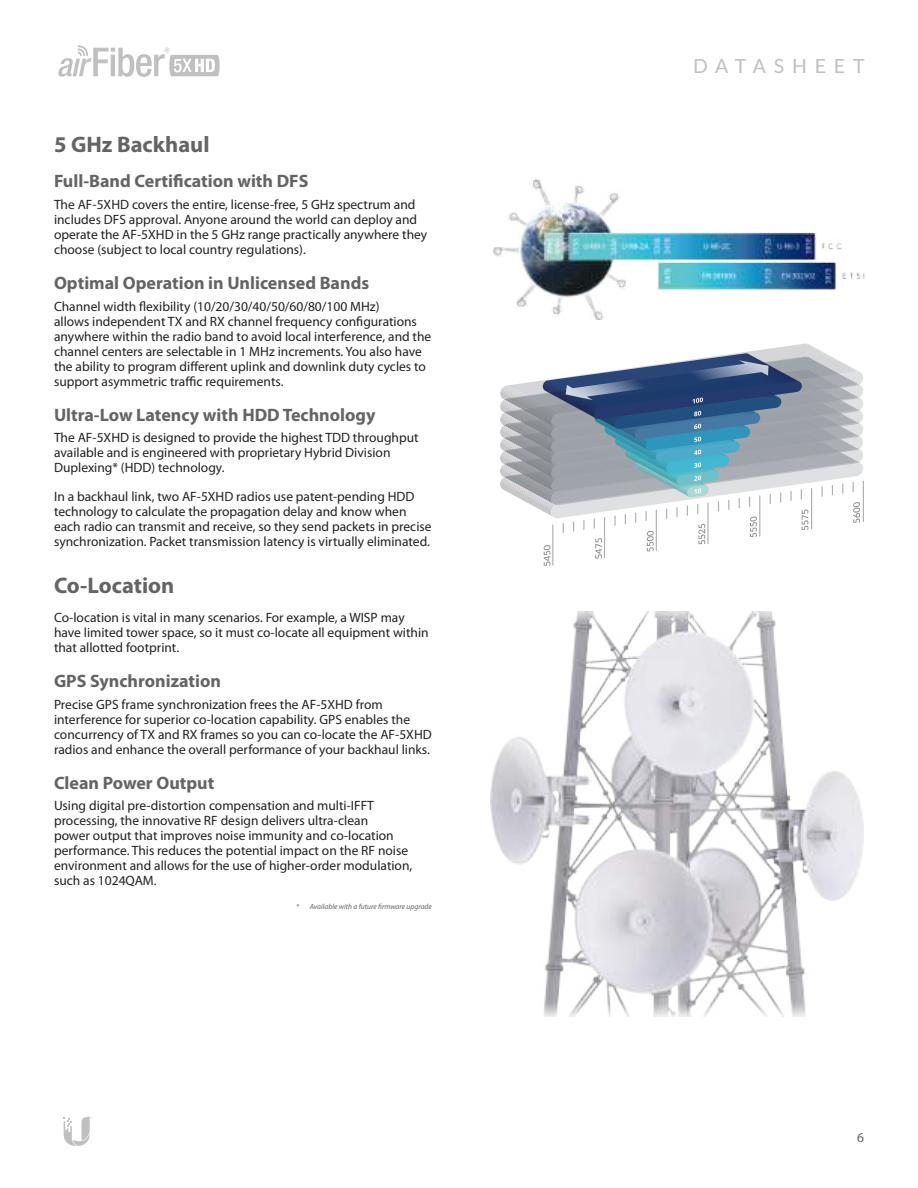
<style>
.page{position:relative;width:918px;height:1188px;background:#fff}
.page>*{position:absolute;margin:0;border:0;box-sizing:border-box;transform-origin:0 0}
.t1{font:700 22.5px "Myriad Pro";color:#656365}
.t2{font:19.5px "Lato";letter-spacing:.4em;color:#c0bfc1}
.t3{font:700 18px "Myriad Pro";color:#656365}
.t4{font:13.5px/15px "Myriad Pro";color:#241f1f}
.t5{font:13.5px "Myriad Pro";color:#656365}
.t6{font:italic 7.5px "Myriad Pro";color:#656365}
</style>
<div class="page">
<svg style="left:58px;top:45px;width:162px;height:32px"></svg>
<svg style="left:64px;top:1117px;width:29px;height:29px"></svg>
<img style="left:493px;top:178px;width:372px;height:141px">
<hr style="left:863px;top:481px;width:1px;height:41px;background:#afaeb3">
<svg style="left:500px;top:343px;width:363px;height:223px"></svg>
<img style="left:490px;top:611px;width:374px;height:405px">
<h1 class="t1" style="left:54px;top:130px;width:157px">5 GHz Backhaul</h1>
<h3 class="t3" style="left:54px;top:169px;width:256px">Full-Band Certification with DFS</h3>
<p class="t4" style="left:54px;top:196px;width:375px">The AF‑5XHD covers the entire, license-free, 5 GHz spectrum and includes DFS approval. Anyone around the world can deploy and operate the AF‑5XHD in the 5 GHz range practically anywhere they choose (subject to local country regulations).</p>
<h3 class="t3" style="left:54px;top:271px;width:317px">Optimal Operation in Unlicensed Bands</h3>
<p class="t4" style="left:54px;top:298px;width:379px">Channel width flexibility (10/20/30/40/50/60/80/100 MHz)<br>allows independent TX and RX channel frequency configurations anywhere within the radio band to avoid local interference, and the channel centers are selectable in 1 MHz increments. You also have the ability to program different uplink and downlink duty cycles to support asymmetric traffic requirements.</p>
<h3 class="t3" style="left:54px;top:403px;width:323px">Ultra-Low Latency with HDD Technology</h3>
<p class="t4" style="left:54px;top:430px;width:366px">The AF‑5XHD is designed to provide the highest TDD throughput available and is engineered with proprietary Hybrid Division<br>Duplexing* (HDD) technology.</p>
<p class="t4" style="left:54px;top:489px;width:379px">In a backhaul link, two AF‑5XHD radios use patent-pending HDD technology to calculate the propagation delay and know when each radio can transmit and receive, so they send packets in precise synchronization. Packet transmission latency is virtually eliminated.</p>
<h1 class="t1" style="left:54px;top:571px;width:122px">Co‑Location</h1>
<p class="t4" style="left:54px;top:609px;width:376px">Co-location is vital in many scenarios. For example, a WISP may have limited tower space, so it must co-locate all equipment within that allotted footprint.</p>
<h3 class="t3" style="left:54px;top:669px;width:169px">GPS Synchronization</h3>
<p class="t4" style="left:54px;top:696px;width:379px">Precise GPS frame synchronization frees the AF‑5XHD from interference for superior co‑location capability. GPS enables the concurrency of TX and RX frames so you can co-locate the AF‑5XHD radios and enhance the overall performance of your backhaul links.</p>
<h3 class="t3" style="left:54px;top:771px;width:162px">Clean Power Output</h3>
<p class="t4" style="left:54px;top:798px;width:360px">Using digital pre-distortion compensation and multi-IFFT processing, the innovative RF design delivers ultra-clean<br>power output that improves noise immunity and co‑location performance. This reduces the potential impact on the RF noise environment and allows for the use of higher-order modulation, such as 1024QAM.</p>
<p class="t6" style="left:296px;top:901px;width:137px">* Available with a future firmware upgrade</p>
<h2 class="t2" style="left:693px;top:52px;width:173px">DATASHEET</h2>
<p class="t5" style="left:857px;top:1129px;width:8px">6</p>
</div>
